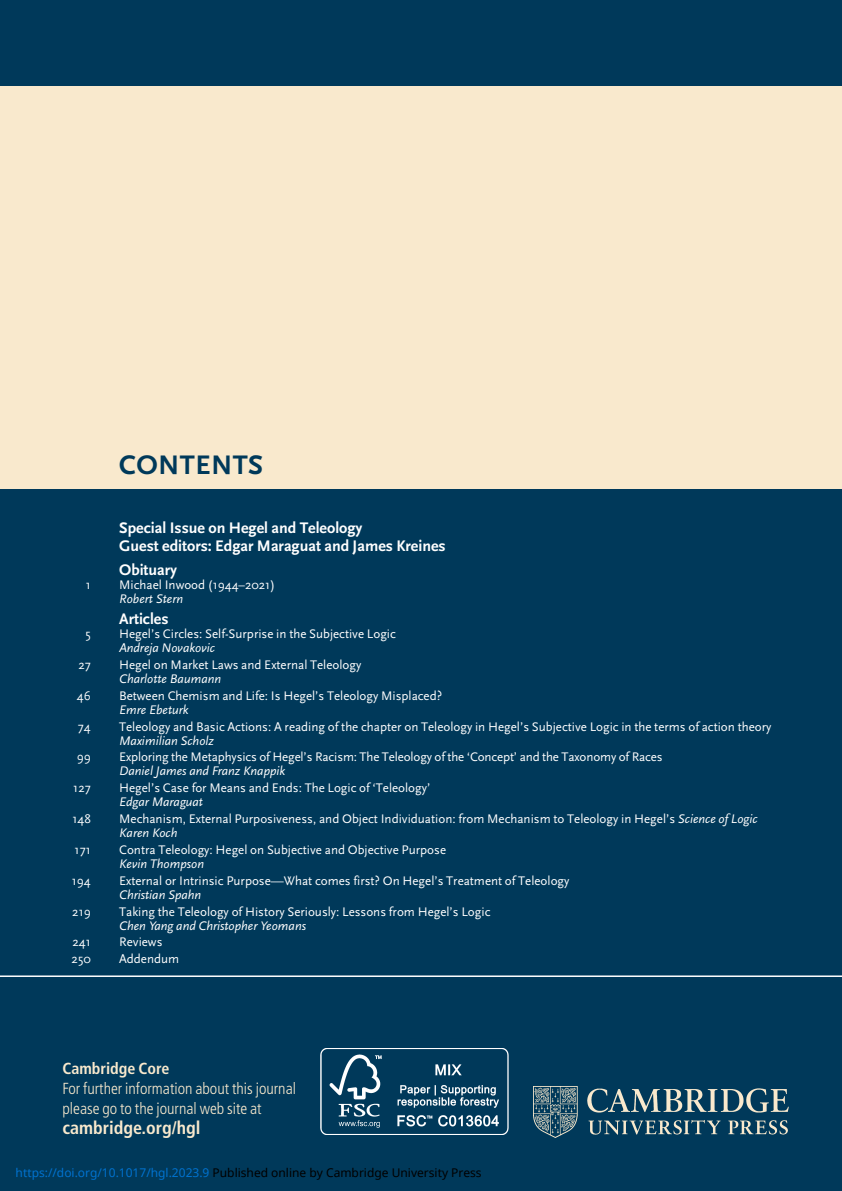
<style>
.page{position:relative;width:842px;height:1191px;background:#f9e9cd}
.page>*{position:absolute;margin:0;border:0;box-sizing:border-box;transform-origin:0 0}
.t1{font:700 28px "Scala Sans";letter-spacing:.015em;color:#00395a}
.t2{font:700 condensed 18px "Frutiger LT Std";color:#f9e9cd}
.t3{font:700 16px/18px "Scala Sans";color:#fff}
.t4{font:300 condensed 16px/20px "Frutiger LT Std";color:#f9e9cd}
.t5{font:700 condensed 16px "Frutiger LT Std";color:#f9e9cd}
.t6{font:13px/14px "Scala Sans";color:#fff}
.t7{font:italic 13px "Scala Sans";color:#fff}
.t8{font:13px "Scala Sans";color:#fff}
.t9{font:12px "Noto Sans";color:#000}
.s1{font-style:italic}
.s2{color:#0172cf}
</style>
<div class="page">
<div style="left:0;top:489px;width:842px;height:702px;background:#00395a"></div>
<div style="left:0;top:0;width:842px;height:85px;background:#00395a"></div>
<hr style="left:0;top:975px;width:842px;height:2px;background:#fff">
<img style="left:320px;top:1048px;width:189px;height:86px">
<img style="left:534px;top:1086px;width:254px;height:51px">
<h1 class="t1" style="left:119px;top:454px;width:145px">CONTENTS</h1>
<p class="t3" style="left:119px;top:520px;width:328px">Special Issue on Hegel and Teleology<br>Guest editors: Edgar Maraguat and James Kreines</p>
<p class="t3" style="left:119px;top:562px;width:60px">Obituary</p>
<p class="t6" style="left:86px;top:579px;width:7px">1</p>
<p class="t6" style="left:119px;top:579px;width:157px">Michael Inwood (1944–2021)</p>
<p class="t7" style="left:119px;top:594px;width:65px">Robert Stern</p>
<p class="t3" style="left:119px;top:611px;width:51px">Articles</p>
<p class="t6" style="left:85px;top:628px;width:7px">5</p>
<p class="t6" style="left:119px;top:628px;width:278px">Hegel’s Circles: Self-Surprise in the Subjective Logic</p>
<p class="t7" style="left:119px;top:642px;width:97px">Andreja Novakovic</p>
<p class="t6" style="left:78px;top:658px;width:14px">27</p>
<p class="t6" style="left:119px;top:658px;width:244px">Hegel on Market Laws and External Teleology</p>
<p class="t7" style="left:119px;top:673px;width:103px">Charlotte Baumann</p>
<p class="t6" style="left:77px;top:689px;width:15px">46</p>
<p class="t6" style="left:119px;top:689px;width:324px">Between Chemism and Life: Is Hegel’s Teleology Misplaced?</p>
<p class="t7" style="left:119px;top:704px;width:71px">Emre Ebeturk</p>
<p class="t6" style="left:78px;top:720px;width:14px">74</p>
<p class="t6" style="left:119px;top:720px;width:654px">Teleology and Basic Actions: A reading of the chapter on Teleology in Hegel’s Subjective Logic in the terms of action theory</p>
<p class="t7" style="left:119px;top:735px;width:96px">Maximilian Scholz</p>
<p class="t6" style="left:77px;top:751px;width:16px">99</p>
<p class="t6" style="left:119px;top:751px;width:545px">Exploring the Metaphysics of Hegel’s Racism: The Teleology of the ‘Concept’ and the Taxonomy of Races</p>
<p class="t7" style="left:119px;top:766px;width:168px">Daniel James and Franz Knappik</p>
<p class="t6" style="left:73px;top:782px;width:19px">127</p>
<p class="t6" style="left:119px;top:782px;width:313px">Hegel’s Case for Means and Ends: The Logic of ‘Teleology’</p>
<p class="t7" style="left:119px;top:797px;width:85px">Edgar Maraguat</p>
<p class="t6" style="left:72px;top:813px;width:20px">148</p>
<p class="t6" style="left:119px;top:813px;width:640px">Mechanism, External Purposiveness, and Object Individuation: from Mechanism to Teleology in Hegel’s <span class="s1">Science of Logic<br>Karen Koch</span></p>
<p class="t6" style="left:75px;top:843px;width:18px">171</p>
<p class="t6" style="left:119px;top:843px;width:328px">Contra Teleology: Hegel on Subjective and Objective Purpose</p>
<p class="t7" style="left:119px;top:858px;width:87px">Kevin Thompson</p>
<p class="t6" style="left:72px;top:874px;width:20px">194</p>
<p class="t6" style="left:119px;top:874px;width:452px">External or Intrinsic Purpose—What comes first? On Hegel’s Treatment of Teleology</p>
<p class="t7" style="left:119px;top:889px;width:84px">Christian Spahn</p>
<p class="t6" style="left:72px;top:905px;width:20px">219</p>
<p class="t6" style="left:119px;top:905px;width:373px">Taking the Teleology of History Seriously: Lessons from Hegel’s Logic</p>
<p class="t7" style="left:119px;top:920px;width:188px">Chen Yang and Christopher Yeomans</p>
<p class="t8" style="left:72px;top:936px;width:20px">241</p>
<p class="t8" style="left:119px;top:936px;width:45px">Reviews</p>
<p class="t8" style="left:72px;top:953px;width:21px">250</p>
<p class="t8" style="left:119px;top:953px;width:61px">Addendum</p>
<p class="t5" style="left:63px;top:1062px;width:108px">Cambridge Core</p>
<p class="t4" style="left:63px;top:1080px;width:235px">For further information about this journal please go to the journal web site at</p>
<h2 class="t2" style="left:63px;top:1120px;width:139px">cambridge.org/hgl</h2>
<p class="t9" style="left:16px;top:1163px;width:468px"><span class="s2">https://doi.org/10.1017/hgl.2023.9</span> Published online by Cambridge University Press</p>
</div>
